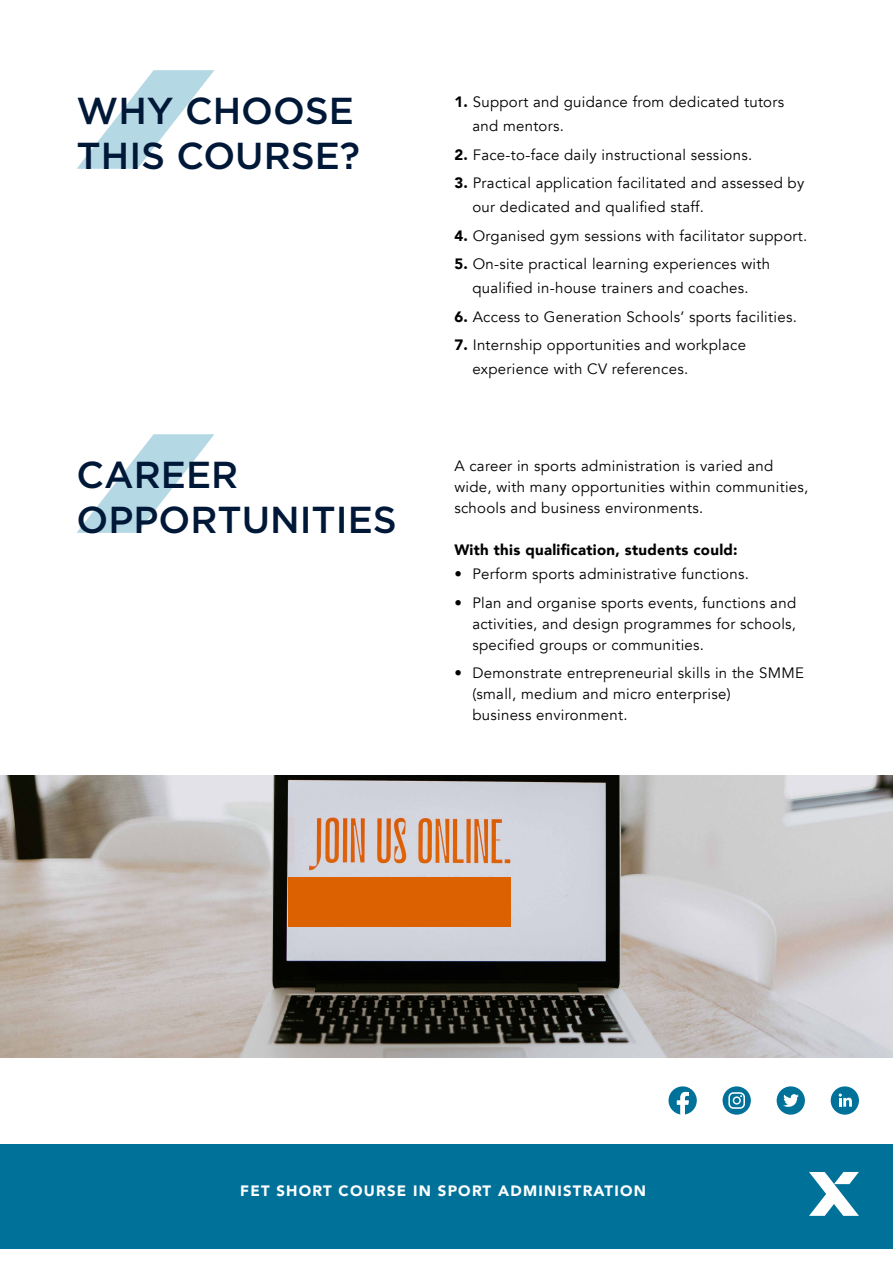
<style>
.page{position:relative;width:893px;height:1263px;background:#fff}
.page>*{position:absolute;margin:0;border:0;box-sizing:border-box;transform-origin:0 0}
.t1{font:500 37.5px/45px "Gotham HTF";color:#001838}
.t2{font:15px/21px "Avenir";letter-spacing:.02em;color:#000}
.t3{font:900 15px "Avenir";letter-spacing:.02em;color:#000}
.t4{font:900 15px "Avenir";letter-spacing:.08em;color:#fff}
.s1{font-weight:900}
</style>
<div class="page">
<div style="left:0;top:1144px;width:893px;height:105px;background:#00729a"></div>
<svg style="left:809px;top:1172px;width:50px;height:44px"></svg>
<svg style="left:668px;top:1086px;width:29px;height:29px"></svg>
<div style="left:723px;top:1086px;width:28px;height:29px;background:#00729a;border-radius:50%"></div>
<svg style="left:728px;top:1092px;width:17px;height:17px"></svg>
<div style="left:777px;top:1086px;width:28px;height:29px;background:#00729a;border-radius:50%"></div>
<svg style="left:783px;top:1094px;width:16px;height:13px"></svg>
<div style="left:831px;top:1086px;width:28px;height:29px;background:#00729a;border-radius:50%"></div>
<svg style="left:839px;top:1093px;width:13px;height:14px"></svg>
<svg style="left:77px;top:70px;width:137px;height:99px"></svg>
<svg style="left:77px;top:434px;width:137px;height:99px"></svg>
<img style="left:0;top:775px;width:893px;height:282px">
<div style="left:288px;top:877px;width:222px;height:49px;background:#dc6101"></div>
<h1 class="t1" style="left:77px;top:87px;width:285px">WHY CHOOSE<br>THIS COURSE?</h1>
<h1 class="t1" style="left:77px;top:451px;width:322px">CAREER<br>OPPORTUNITIES</h1>
<p class="t2" style="left:472px;top:90px;width:313px;line-height:24px;text-indent:-18px"><span class="s1">1.</span> Support and guidance from dedicated tutors and mentors.</p>
<p class="t2" style="left:454px;top:144px;width:299px"><span class="s1">2.</span> Face-to-face daily instructional sessions.</p>
<p class="t2" style="left:472px;top:171px;width:333px;line-height:24px;text-indent:-18px"><span class="s1">3.</span> Practical application facilitated and assessed by our dedicated and qualified staff.</p>
<p class="t2" style="left:454px;top:225px;width:354px"><span class="s1">4.</span> Organised gym sessions with facilitator support.</p>
<p class="t2" style="left:454px;top:252px;width:317px;line-height:24px;text-align:center"><span class="s1">5.</span> On-site practical learning experiences with qualified in-house trainers and coaches.</p>
<p class="t2" style="left:454px;top:306px;width:344px"><span class="s1">6.</span> Access to Generation Schools’ sports facilities.</p>
<p class="t2" style="left:472px;top:333px;width:275px;line-height:24px;text-indent:-18px"><span class="s1">7.</span> Internship opportunities and workplace experience with CV references.</p>
<p class="t2" style="left:454px;top:456px;width:356px">A career in sports administration is varied and wide, with many opportunities within communities, schools and business environments.</p>
<p class="t3" style="left:454px;top:537px;width:285px">With this qualification, students could:</p>
<p class="t2" style="left:454px;top:564px;width:296px">• Perform sports administrative functions.</p>
<p class="t2" style="left:472px;top:592px;width:325px;text-align:justify;text-indent:-18px">• Plan and organise sports events, functions and activities, and design programmes for schools, specified groups or communities.</p>
<p class="t2" style="left:472px;top:663px;width:333px;text-indent:-18px">• Demonstrate entrepreneurial skills in the SMME (small, medium and micro enterprise)<br>business environment.</p>
<p class="t4" style="left:240px;top:1178px;width:407px">FET SHORT COURSE IN SPORT ADMINISTRATION</p>
</div>
